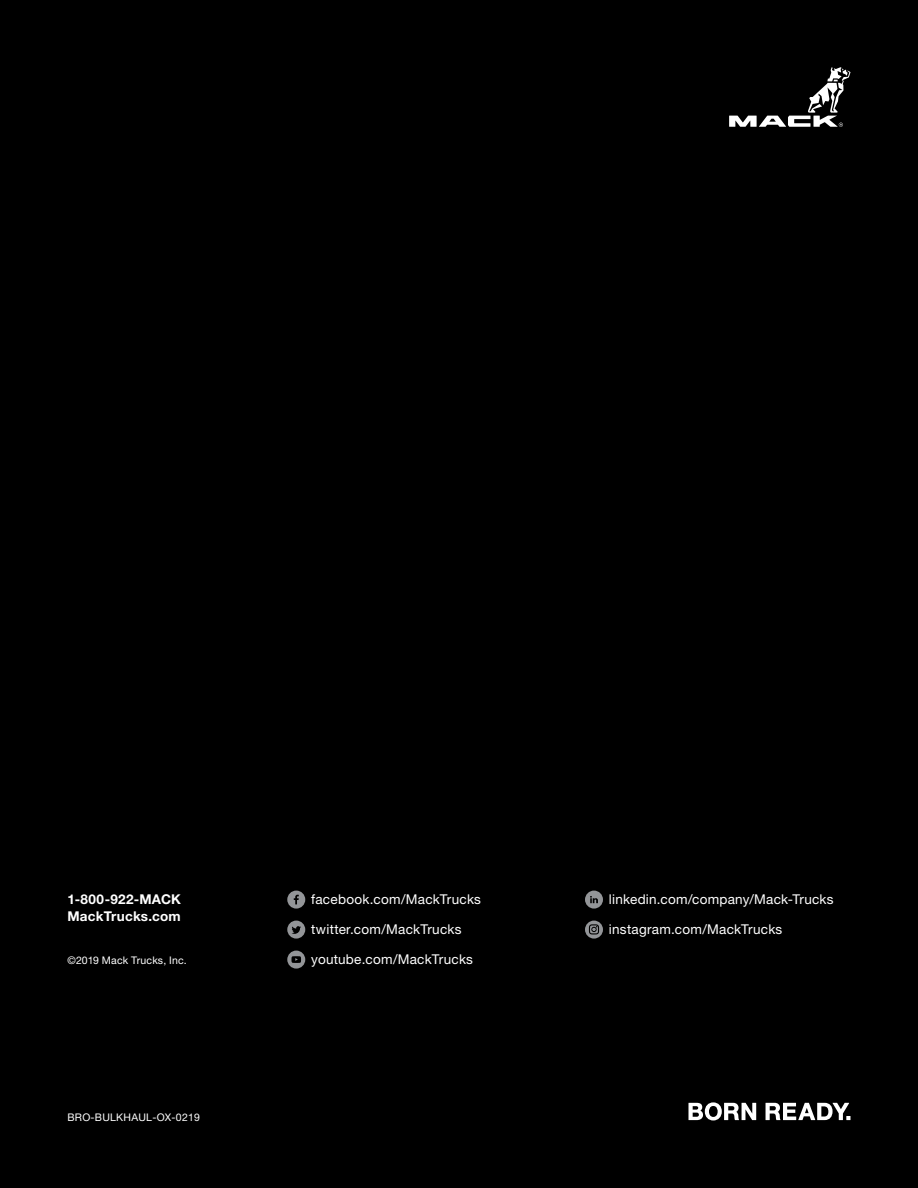
<style>
.page{position:relative;width:918px;height:1188px;background:#000}
.page>*{position:absolute;margin:0;border:0;box-sizing:border-box;transform-origin:0 0}
.t1{font:13.5px "Helvetica Neue LT Pro";letter-spacing:.02em;color:#fff}
.t2{font:700 13.5px/16.5px "Helvetica Neue LT Pro";letter-spacing:.015em;color:#fff}
.t3{font:10.5px "Helvetica Neue LT Pro";letter-spacing:.025em;color:#fff}
</style>
<div class="page">
<svg style="left:287px;top:891px;width:18px;height:18px"></svg>
<svg style="left:287px;top:921px;width:18px;height:18px"></svg>
<svg style="left:287px;top:951px;width:18px;height:18px"></svg>
<svg style="left:585px;top:891px;width:18px;height:18px"></svg>
<svg style="left:585px;top:921px;width:18px;height:18px"></svg>
<svg style="left:729px;top:67px;width:121px;height:60px"></svg>
<svg style="left:688px;top:1102px;width:68px;height:18px"></svg>
<svg style="left:766px;top:1103px;width:84px;height:17px"></svg>
<p class="t2" style="left:68px;top:891px;width:115px">1-800-922-MACK<br>MackTrucks.com</p>
<p class="t3" style="left:68px;top:954px;width:121px">©2019 Mack Trucks, Inc.</p>
<p class="t3" style="left:68px;top:1110px;width:134px">BRO-BULKHAUL-OX-0219</p>
<p class="t1" style="left:311px;top:891px;width:171px">facebook.com/MackTrucks</p>
<p class="t1" style="left:311px;top:921px;width:152px">twitter.com/MackTrucks</p>
<p class="t1" style="left:311px;top:951px;width:163px">youtube.com/MackTrucks</p>
<p class="t1" style="left:609px;top:891px;width:226px">linkedin.com/company/Mack-Trucks</p>
<p class="t1" style="left:609px;top:921px;width:175px">instagram.com/MackTrucks</p>
</div>
